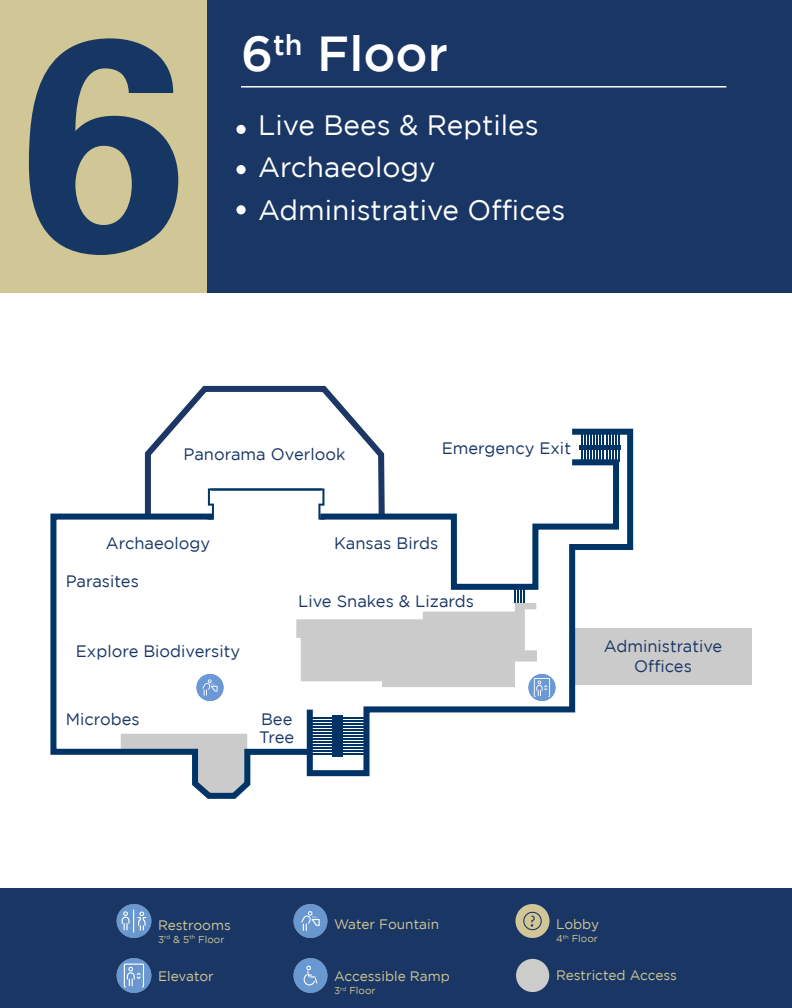
<style>
.page{position:relative;width:792px;height:1008px;background:#fff}
.page>*{position:absolute;margin:0;border:0;box-sizing:border-box;transform-origin:0 0}
.t1{font:500 49px "Gotham";color:#fff}
.t2{font:28px/42.5px "Gotham";color:#fff}
.t3{font:16.5px/18px "Gotham";color:#193665}
.t4{font:13.7px "Gotham";color:#d1c796}
.t5{font:10px "Gotham";color:#d1c796}
</style>
<div class="page">
<div style="left:0;top:889px;width:792px;height:119px;background:#193665"></div>
<img style="left:116px;top:958px;width:36px;height:35px">
<img style="left:293px;top:904px;width:35px;height:34px">
<img style="left:293px;top:958px;width:35px;height:35px">
<div style="left:516px;top:959px;width:33px;height:33px;background:#cccccb;border-radius:50%"></div>
<img style="left:116px;top:904px;width:36px;height:34px">
<img style="left:515px;top:904px;width:35px;height:34px">
<div style="left:0;top:0;width:249px;height:296px;background:#d1c796"></div>
<div style="left:207px;top:0;width:585px;height:296px;background:#193665"></div>
<hr style="left:241px;top:86px;width:485px;height:2px;background:#fff">
<div style="left:236px;top:165px;width:10px;height:9px;background:#fff;border-radius:50%"></div>
<div style="left:236px;top:125px;width:10px;height:9px;background:#fff;border-radius:50%"></div>
<div style="left:236px;top:205px;width:10px;height:9px;background:#fff;border-radius:50%"></div>
<svg style="left:29px;top:38px;width:149px;height:217px;fill:#163763"></svg>
<div style="left:572px;top:628px;width:179px;height:57px;background:#cccbcb"></div>
<svg style="left:144px;top:385px;width:216px;height:126px"></svg>
<svg style="left:208px;top:488px;width:96px;height:23px"></svg>
<svg style="left:50px;top:511px;width:254px;height:288px"></svg>
<svg style="left:304px;top:426px;width:330px;height:351px"></svg>
<svg style="left:296px;top:586px;width:241px;height:101px"></svg>
<div style="left:0;top:293px;width:792px;height:24px;background:#fff"></div>
<h1 class="t1" style="left:241px;top:26px;width:209px">6<sup>th</sup> Floor</h1>
<h2 class="t2" style="left:258px;top:103px;width:309px">Live Bees &amp; Reptiles<br>Archaeology<br>Administrative Offices</h2>
<p class="t3" style="left:184px;top:445px;width:163px">Panorama Overlook</p>
<p class="t3" style="left:442px;top:439px;width:131px">Emergency Exit</p>
<p class="t3" style="left:106px;top:534px;width:106px">Archaeology</p>
<p class="t3" style="left:66px;top:572px;width:75px">Parasites</p>
<p class="t3" style="left:76px;top:642px;width:166px">Explore Biodiversity</p>
<p class="t3" style="left:334px;top:534px;width:106px">Kansas Birds</p>
<p class="t3" style="left:298px;top:592px;width:177px">Live Snakes &amp; Lizards</p>
<p class="t3" style="left:66px;top:710px;width:76px">Microbes</p>
<p class="t3" style="left:259px;top:710px;width:37px">Bee<br>Tree</p>
<p class="t4" style="left:158px;top:917px;width:74px">Restrooms</p>
<p class="t5" style="left:158px;top:934px;width:68px">3<sup>rd</sup> &amp; 5<sup>th</sup> Floor</p>
<p class="t4" style="left:158px;top:968px;width:57px">Elevator</p>
<p class="t4" style="left:334px;top:917px;width:107px">Water Fountain</p>
<p class="t4" style="left:334px;top:969px;width:117px">Accessible Ramp</p>
<p class="t5" style="left:334px;top:985px;width:43px">3<sup>rd</sup> Floor</p>
<p class="t3" style="left:604px;top:636px;width:120px;line-height:19.8px;text-align:center">Administrative<br>Offices</p>
<p class="t4" style="left:556px;top:917px;width:45px">Lobby</p>
<p class="t5" style="left:556px;top:933px;width:43px">4<sup>th</sup> Floor</p>
<p class="t4" style="left:556px;top:968px;width:122px">Restricted Access</p>
</div>
